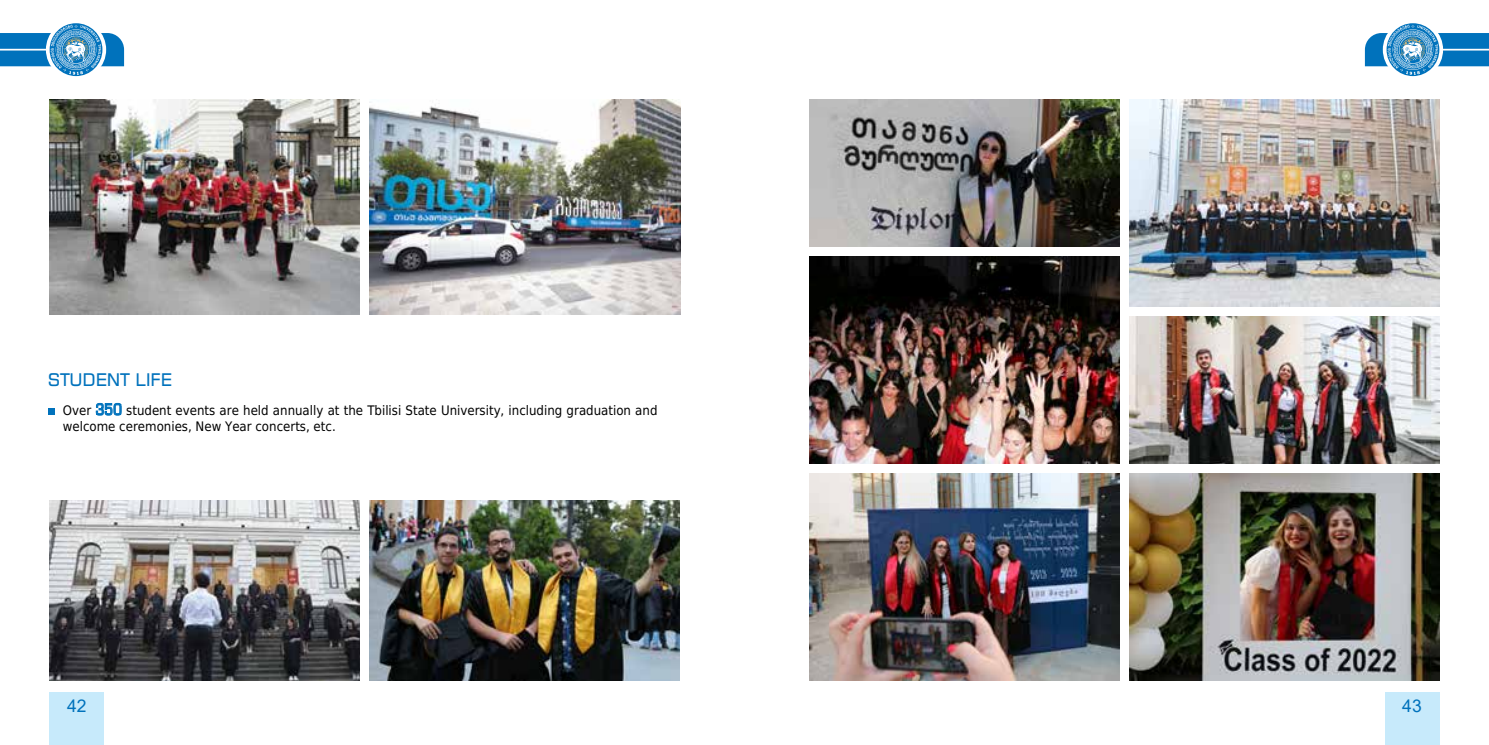
<style>
.page{position:relative;width:1489px;height:745px;background:#fff}
.page>*{position:absolute;margin:0;border:0;box-sizing:border-box;transform-origin:0 0}
.t1{font:17.5px "BPG Banner Caps";color:#0072bc}
.t2{font:17.5px "Arial";color:#0072bc}
.t3{font:13.12px/15.8px "DejaVu Sans Condensed";color:#000}
.s1{font-family:"BPG Extra Square Mtavruli";font-size:15.75px;color:#0072bc}
</style>
<div class="page">
<div style="left:49px;top:692px;width:55px;height:52px;background:#c7eafb"></div>
<div style="left:1384px;top:692px;width:55px;height:52px;background:#c7eafb"></div>
<svg style="left:0;top:25px;width:124px;height:50px"></svg>
<svg style="left:1364px;top:25px;width:124px;height:50px"></svg>
<img style="left:370px;top:99px;width:310px;height:215px">
<img style="left:50px;top:99px;width:310px;height:216px">
<img style="left:49px;top:500px;width:311px;height:179px">
<img style="left:370px;top:500px;width:310px;height:179px">
<img style="left:1129px;top:473px;width:310px;height:207px">
<img style="left:809px;top:256px;width:310px;height:207px">
<img style="left:809px;top:473px;width:310px;height:207px">
<img style="left:1129px;top:99px;width:310px;height:207px">
<img style="left:1129px;top:316px;width:310px;height:147px">
<img style="left:809px;top:99px;width:310px;height:148px">
<div style="left:48px;top:408px;width:6px;height:7px;background:#0072bc"></div>
<h1 class="t1" style="left:48px;top:372px;width:126px">STUDENT LIFE</h1>
<p class="t3" style="left:63px;top:402px;width:596px">Over <span class="s1">350</span> student events are held annually at the Tbilisi State University, including graduation and welcome ceremonies, New Year concerts, etc.</p>
<h1 class="t2" style="left:67px;top:693px;width:21px">42</h1>
<h1 class="t2" style="left:1402px;top:693px;width:21px">43</h1>
</div>
